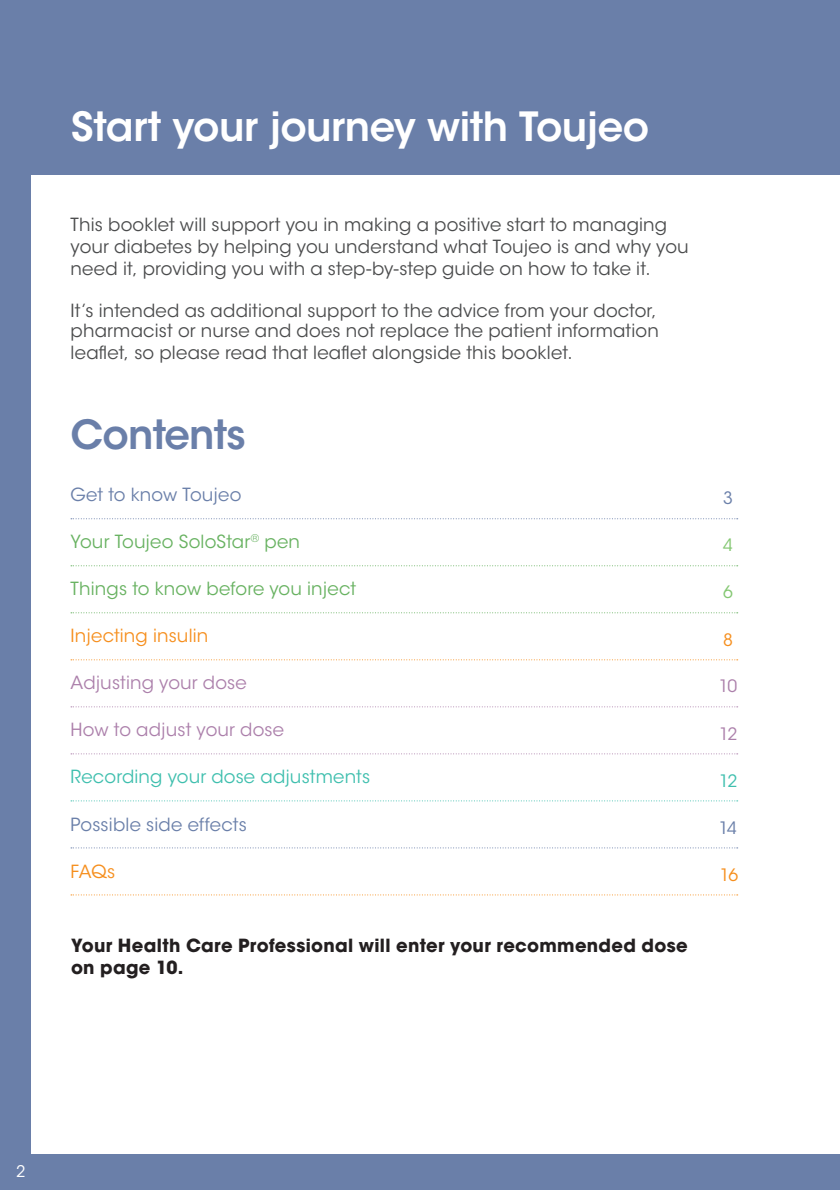
<style>
.page{position:relative;width:840px;height:1190px;background:#fff}
.page>*{position:absolute;margin:0;border:0;box-sizing:border-box;transform-origin:0 0}
.Headers{font:600 40px "ITC Avant Garde Std";letter-spacing:-.015em;color:#fff}
.body_copy{font:600 40px "ITC Avant Garde Std";letter-spacing:-.02em;color:#6a7fa9}
.body_copy-2{font:18px/22px "ITC Avant Garde Std";letter-spacing:.01em;color:#4b4c4d}
.t1{font:700 18px "ITC Avant Garde Std";letter-spacing:.015em;color:#231f20}
.body_copy-3{font:18px "ITC Avant Garde Std";letter-spacing:.01em;color:#68b261}
.body_copy-4{font:18px "ITC Avant Garde Std";letter-spacing:.01em;color:#ac80ab}
.body_copy-5{font:18px "ITC Avant Garde Std";letter-spacing:.01em;color:#6a7fa9}
.body_copy-6{font:18px "ITC Avant Garde Std";letter-spacing:.01em;color:#3fbfae}
.body_copy-7{font:18px "ITC Avant Garde Std";letter-spacing:.01em;color:#f68f1e}
.white_bullets___cros{font:17px "ITC Avant Garde Std";color:#ac80ab}
.white_bullets___cros-2{font:17px "ITC Avant Garde Std";color:#6a7fa9}
.white_bullets___cros-3{font:17px "ITC Avant Garde Std";color:#f68f1e}
.white_bullets___cros-4{font:17px "ITC Avant Garde Std";color:#83c771}
.white_bullets___cros-5{font:17px "ITC Avant Garde Std";color:#3fbfae}
.t2{font:16px "ITC Avant Garde Std";color:#fff}
</style>
<div class="page">
<div style="left:0;top:0;width:839px;height:1190px;background:#6a7fa9"></div>
<div style="left:31px;top:175px;width:808px;height:978px;background:#fff"></div>
<svg style="left:71px;top:518px;width:666px;height:1px"></svg>
<svg style="left:71px;top:565px;width:666px;height:1px"></svg>
<svg style="left:71px;top:612px;width:666px;height:1px"></svg>
<svg style="left:71px;top:659px;width:666px;height:1px"></svg>
<svg style="left:71px;top:706px;width:666px;height:1px"></svg>
<svg style="left:71px;top:753px;width:666px;height:1px"></svg>
<svg style="left:71px;top:800px;width:666px;height:1px"></svg>
<svg style="left:71px;top:847px;width:666px;height:1px"></svg>
<svg style="left:71px;top:894px;width:666px;height:1px"></svg>
<p class="Headers" style="left:71px;top:101px;width:579px">Start your journey with Toujeo</p>
<p class="body_copy-2" style="left:71px;top:213px;width:619px">This booklet will support you in making a positive start to managing your diabetes by helping you understand what Toujeo is and why you need it, providing you with a step-by-step guide on how to take it.</p>
<p class="body_copy-2" style="left:71px;top:301px;width:590px;line-height:20px">It’s intended as additional support to the advice from your doctor, pharmacist or nurse and does not replace the patient information</p>
<p class="body_copy-2" style="left:71px;top:342px;width:503px">leaflet, so please read that leaflet alongside this booklet.</p>
<p class="body_copy" style="left:71px;top:409px;width:177px">Contents</p>
<p class="body_copy-5" style="left:71px;top:484px;width:172px">Get to know Toujeo</p>
<p class="body_copy-3" style="left:71px;top:531px;width:231px">Your Toujeo SoloStar<sup>®</sup> pen</p>
<p class="body_copy-3" style="left:71px;top:578px;width:287px">Things to know before you inject</p>
<p class="body_copy-7" style="left:71px;top:625px;width:139px">Injecting insulin</p>
<p class="body_copy-4" style="left:71px;top:672px;width:178px">Adjusting your dose</p>
<p class="body_copy-4" style="left:71px;top:719px;width:215px">How to adjust your dose</p>
<p class="body_copy-6" style="left:71px;top:766px;width:301px">Recording your dose adjustments</p>
<p class="body_copy-5" style="left:71px;top:813px;width:178px">Possible side effects</p>
<p class="body_copy-7" style="left:71px;top:860px;width:46px">FAQs</p>
<p class="t1" style="left:71px;top:933px;width:618px">Your Health Care Professional will enter your recommended dose</p>
<p class="t1" style="left:71px;top:955px;width:114px">on page 10.</p>
<p class="white_bullets___cros-2" style="left:723px;top:488px;width:11px">3</p>
<p class="white_bullets___cros-4" style="left:723px;top:535px;width:11px">4</p>
<p class="white_bullets___cros-4" style="left:723px;top:582px;width:11px">6</p>
<p class="white_bullets___cros-3" style="left:723px;top:629px;width:11px">8</p>
<p class="white_bullets___cros" style="left:718px;top:676px;width:20px">10</p>
<p class="white_bullets___cros" style="left:719px;top:723px;width:20px">12</p>
<p class="white_bullets___cros-5" style="left:719px;top:770px;width:20px">12</p>
<p class="white_bullets___cros-2" style="left:718px;top:817px;width:20px">14</p>
<p class="white_bullets___cros-3" style="left:719px;top:864px;width:20px">16</p>
<p class="t2" style="left:16px;top:1161px;width:11px">2</p>
</div>
